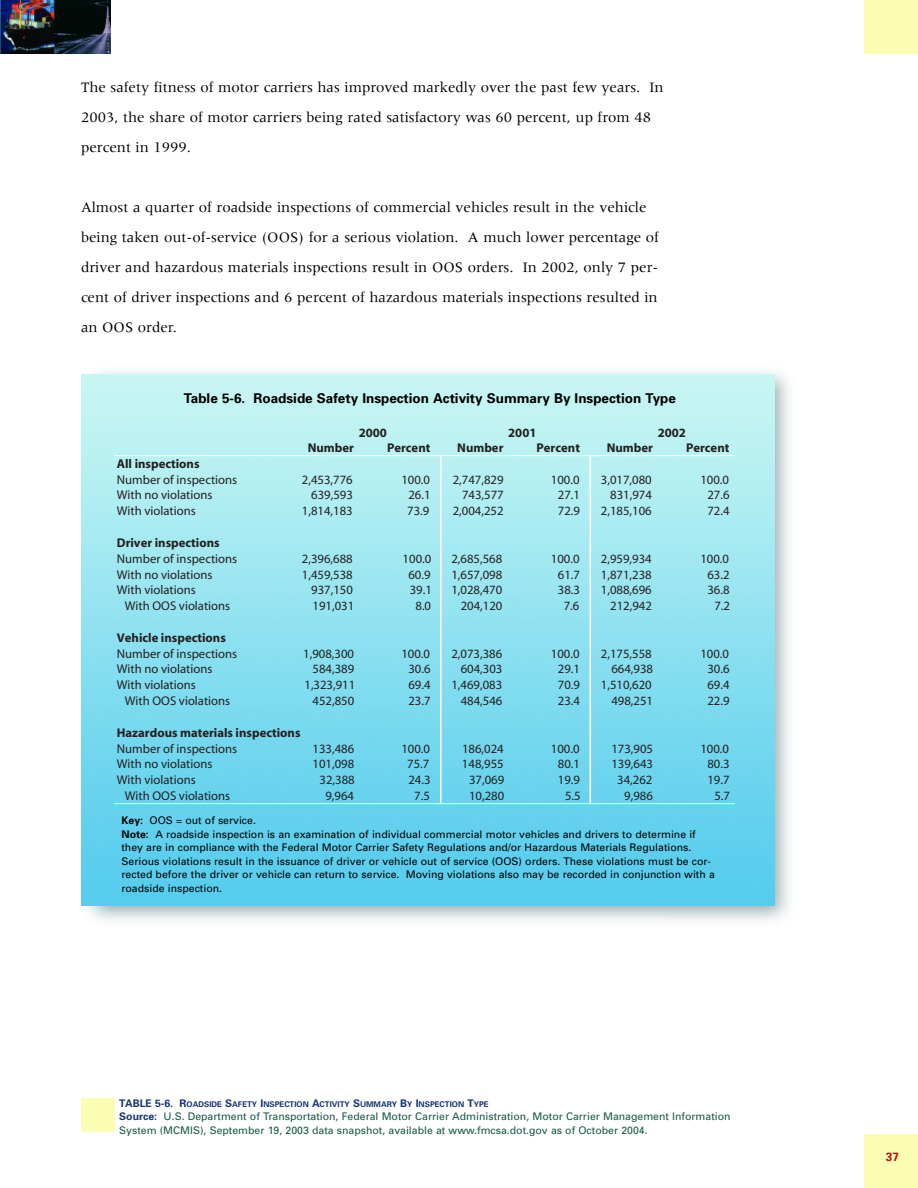
<style>
.page{position:relative;width:918px;height:1188px;background:#fff}
.page>*{position:absolute;margin:0;border:0;box-sizing:border-box;transform-origin:0 0}
.t1{font:15px/30px "Meridien";color:#000}
.t2{font:700 13.5px "Univers";color:#000}
.t3{font:12.75px "Myriad";color:#231f20}
.t4{font:700 12.75px "Myriad";color:#231f20}
.t5{font:700 12px "Univers";color:#cc0410}
.t6{font:10.5px/13.5px "Univers";color:#000}
.t7{font:10.5px/13.5px "Univers";color:#155a42}
.t8{font:700 7.8px "Univers";color:#173773}
.s1{font-weight:700}
.s2{font-size:10.5px}
.s3{font-weight:700;color:#173773}
</style>
<div class="page">
<img style="left:81px;top:375px;width:694px;height:531px">
<hr style="left:440px;top:456px;width:1px;height:348px;background:#fff">
<hr style="left:590px;top:456px;width:1px;height:348px;background:#fff">
<hr style="left:114px;top:455px;width:621px;height:1px;background:#fff">
<hr style="left:114px;top:803px;width:621px;height:1px;background:#fff">
<img style="left:1px;top:0;width:110px;height:53px">
<div style="left:864px;top:0;width:54px;height:54px;background:#fafdb2"></div>
<div style="left:864px;top:1134px;width:54px;height:54px;background:#fafdb2"></div>
<div style="left:81px;top:1098px;width:34px;height:33px;background:#fafdb2"></div>
<p class="t1" style="left:81px;top:73px;width:584px">The safety fitness of motor carriers has improved markedly over the past few years. In<br>2003, the share of motor carriers being rated satisfactory was 60 percent, up from 48 percent in 1999.</p>
<p class="t1" style="left:81px;top:193px;width:580px">Almost a quarter of roadside inspections of commercial vehicles result in the vehicle being taken out-of-service (OOS) for a serious violation. A much lower percentage of driver and hazardous materials inspections result in OOS orders. In 2002, only 7 per&shy;cent of driver inspections and 6 percent of hazardous materials inspections resulted in an OOS order.</p>
<p class="t2" style="left:184px;top:393px;width:494px">Table 5-6. Roadside Safety Inspection Activity Summary By Inspection Type</p>
<p class="t4" style="left:359px;top:427px;width:30px">2000</p>
<p class="t4" style="left:508px;top:427px;width:23px">200</p>
<p class="t4" style="left:658px;top:427px;width:23px">200</p>
<p class="t4" style="left:308px;top:443px;width:43px">Numbe</p>
<p class="t4" style="left:387px;top:443px;width:45px">Percent</p>
<p class="t4" style="left:457px;top:443px;width:48px">Number</p>
<p class="t4" style="left:537px;top:443px;width:45px">Percent</p>
<p class="t4" style="left:607px;top:443px;width:48px">Number</p>
<p class="t4" style="left:686px;top:443px;width:45px">Percent</p>
<p class="t4" style="left:117px;top:459px;width:84px">All inspections</p>
<p class="t3" style="left:117px;top:475px;width:122px">Number of inspections</p>
<p class="t3" style="left:302px;top:475px;width:52px">2,453,776</p>
<p class="t3" style="left:401px;top:475px;width:30px">100.0</p>
<p class="t3" style="left:453px;top:475px;width:52px">2,747,829</p>
<p class="t3" style="left:551px;top:475px;width:30px">100.0</p>
<p class="t3" style="left:601px;top:475px;width:52px">3,017,080</p>
<p class="t3" style="left:700px;top:475px;width:30px">100.0</p>
<p class="t3" style="left:117px;top:490px;width:97px">With no violations</p>
<p class="t3" style="left:311px;top:490px;width:43px">639 593</p>
<p class="t3" style="left:408px;top:490px;width:24px">26.1</p>
<p class="t3" style="left:462px;top:490px;width:43px">743 577</p>
<p class="t3" style="left:558px;top:490px;width:24px">27.1</p>
<p class="t3" style="left:610px;top:490px;width:43px">831 974</p>
<p class="t3" style="left:707px;top:490px;width:24px">27.6</p>
<p class="t3" style="left:117px;top:506px;width:80px">With violations</p>
<p class="t3" style="left:302px;top:506px;width:52px">1,814,183</p>
<p class="t3" style="left:407px;top:506px;width:24px">73.9</p>
<p class="t3" style="left:453px;top:506px;width:52px">2,004,252</p>
<p class="t3" style="left:558px;top:506px;width:24px">72.9</p>
<p class="t3" style="left:601px;top:506px;width:52px">2,185,106</p>
<p class="t3" style="left:707px;top:506px;width:24px">72.4</p>
<p class="t4" style="left:117px;top:538px;width:104px">Driver inspections</p>
<p class="t3" style="left:117px;top:554px;width:122px">Number of inspections</p>
<p class="t3" style="left:302px;top:554px;width:52px">2,396,688</p>
<p class="t3" style="left:403px;top:554px;width:30px">100.0</p>
<p class="t3" style="left:451px;top:554px;width:52px">2,685,568</p>
<p class="t3" style="left:551px;top:554px;width:30px">100.0</p>
<p class="t3" style="left:601px;top:554px;width:52px">2,959,934</p>
<p class="t3" style="left:700px;top:554px;width:30px">100.0</p>
<p class="t3" style="left:117px;top:570px;width:97px">With no violations</p>
<p class="t3" style="left:302px;top:570px;width:52px">1,459,538</p>
<p class="t3" style="left:408px;top:570px;width:24px">60.9</p>
<p class="t3" style="left:451px;top:570px;width:52px">1,657,098</p>
<p class="t3" style="left:558px;top:570px;width:24px">61.7</p>
<p class="t3" style="left:601px;top:570px;width:52px">1,871,238</p>
<p class="t3" style="left:707px;top:570px;width:24px">63.2</p>
<p class="t3" style="left:117px;top:585px;width:80px">With violations</p>
<p class="t3" style="left:311px;top:585px;width:43px">937 150</p>
<p class="t3" style="left:410px;top:585px;width:24px">39.1</p>
<p class="t3" style="left:451px;top:585px;width:52px">1,028,470</p>
<p class="t3" style="left:558px;top:585px;width:24px">38.3</p>
<p class="t3" style="left:601px;top:585px;width:52px">1,088,696</p>
<p class="t3" style="left:707px;top:585px;width:24px">36.8</p>
<p class="t3" style="left:125px;top:601px;width:107px">Wit OOS violations</p>
<p class="t3" style="left:313px;top:601px;width:43px">191 031</p>
<p class="t3" style="left:416px;top:601px;width:17px">8.0</p>
<p class="t3" style="left:461px;top:601px;width:43px">204 120</p>
<p class="t3" style="left:564px;top:601px;width:17px">7.6</p>
<p class="t3" style="left:610px;top:601px;width:43px">212 942</p>
<p class="t3" style="left:714px;top:601px;width:17px">7.2</p>
<p class="t4" style="left:117px;top:633px;width:111px">Vehicl inspections</p>
<p class="t3" style="left:117px;top:649px;width:122px">Number of inspections</p>
<p class="t3" style="left:303px;top:649px;width:52px">1,908,300</p>
<p class="t3" style="left:401px;top:649px;width:30px">100.0</p>
<p class="t3" style="left:451px;top:649px;width:52px">2,073,386</p>
<p class="t3" style="left:551px;top:649px;width:30px">100.0</p>
<p class="t3" style="left:601px;top:649px;width:46px">2,175,55</p>
<p class="t3" style="left:700px;top:649px;width:30px">100.0</p>
<p class="t3" style="left:117px;top:664px;width:97px">With no violations</p>
<p class="t3" style="left:313px;top:664px;width:43px">584 389</p>
<p class="t3" style="left:408px;top:664px;width:24px">30.6</p>
<p class="t3" style="left:461px;top:664px;width:43px">604 303</p>
<p class="t3" style="left:558px;top:664px;width:24px">29.1</p>
<p class="t3" style="left:611px;top:664px;width:43px">664,938</p>
<p class="t3" style="left:707px;top:664px;width:24px">30.6</p>
<p class="t3" style="left:117px;top:680px;width:80px">With violations</p>
<p class="t3" style="left:304px;top:680px;width:52px">1,323,911</p>
<p class="t3" style="left:408px;top:680px;width:24px">69.4</p>
<p class="t3" style="left:451px;top:680px;width:52px">1,469,083</p>
<p class="t3" style="left:558px;top:680px;width:24px">70.9</p>
<p class="t3" style="left:601px;top:680px;width:52px">1,510,620</p>
<p class="t3" style="left:707px;top:680px;width:24px">69.4</p>
<p class="t3" style="left:125px;top:696px;width:107px">Wit OOS violations</p>
<p class="t3" style="left:313px;top:696px;width:43px">452 850</p>
<p class="t3" style="left:408px;top:696px;width:24px">23.7</p>
<p class="t3" style="left:461px;top:696px;width:43px">484 546</p>
<p class="t3" style="left:558px;top:696px;width:24px">23.4</p>
<p class="t3" style="left:611px;top:696px;width:43px">498 251</p>
<p class="t3" style="left:707px;top:696px;width:24px">22.9</p>
<p class="t4" style="left:117px;top:728px;width:185px">Hazardous material inspections</p>
<p class="t3" style="left:117px;top:743px;width:122px">Number of inspections</p>
<p class="t3" style="left:313px;top:743px;width:43px">133 486</p>
<p class="t3" style="left:401px;top:743px;width:30px">100.0</p>
<p class="t3" style="left:462px;top:743px;width:43px">186 024</p>
<p class="t3" style="left:551px;top:743px;width:30px">100.0</p>
<p class="t3" style="left:611px;top:743px;width:43px">173 905</p>
<p class="t3" style="left:700px;top:743px;width:30px">100.0</p>
<p class="t3" style="left:117px;top:759px;width:97px">With no violations</p>
<p class="t3" style="left:313px;top:759px;width:43px">101 098</p>
<p class="t3" style="left:407px;top:759px;width:24px">75.7</p>
<p class="t3" style="left:462px;top:759px;width:43px">148 955</p>
<p class="t3" style="left:558px;top:759px;width:24px">80.1</p>
<p class="t3" style="left:611px;top:759px;width:43px">139 643</p>
<p class="t3" style="left:707px;top:759px;width:24px">80.3</p>
<p class="t3" style="left:117px;top:775px;width:80px">With violations</p>
<p class="t3" style="left:320px;top:775px;width:37px">32,388</p>
<p class="t3" style="left:408px;top:775px;width:24px">24.3</p>
<p class="t3" style="left:469px;top:775px;width:37px">37,069</p>
<p class="t3" style="left:558px;top:775px;width:24px">19.9</p>
<p class="t3" style="left:617px;top:775px;width:37px">34,262</p>
<p class="t3" style="left:707px;top:775px;width:24px">19.7</p>
<p class="t3" style="left:125px;top:791px;width:107px">Wit OOS violations</p>
<p class="t3" style="left:325px;top:791px;width:30px">9,964</p>
<p class="t3" style="left:414px;top:791px;width:17px">7.5</p>
<p class="t3" style="left:469px;top:791px;width:37px">10,280</p>
<p class="t3" style="left:565px;top:791px;width:17px">5.5</p>
<p class="t3" style="left:624px;top:791px;width:30px">9,986</p>
<p class="t3" style="left:714px;top:791px;width:17px">5.7</p>
<p class="t6" style="left:121px;top:815px;width:595px"><span class="s1">Key:</span> OOS = out of service.<br><span class="s1">Note:</span> A roadside inspection is an examination of individual commercial motor vehicles and drivers to determine if they are in compliance with the Federal Motor Carrier Safety Regulations and/or Hazardous Materials Regulations.<br>Serious violations result in the issuance of driver or vehicle out of service (OOS) orders. These violations must be cor&shy;rected before the driver or vehicle can return to service. Moving violations also may be recorded in conjunction with a roadside inspection.</p>
<p class="t8" style="left:119px;top:1101px;width:371px"><span class="s2">TABLE 5-6. R</span>OADSIDE <span class="s2">S</span>AFETY <span class="s2">I</span>NSPECTION <span class="s2">A</span>CTIVITY <span class="s2">S</span>UMMARY <span class="s2">B</span>Y <span class="s2">I</span>NSPECTION <span class="s2">T</span>YPE</p>
<p class="t7" style="left:119px;top:1111px;width:613px"><span class="s3">Source:</span> U.S. Department of Transportation, Federal Motor Carrier Administration, Motor Carrier Management Information<br>System (MCMIS), September 19, 2003 data snapshot, available at www.fmcsa.dot.gov as of October 2004.</p>
<p class="t5" style="left:886px;top:1153px;width:15px">37</p>
</div>
